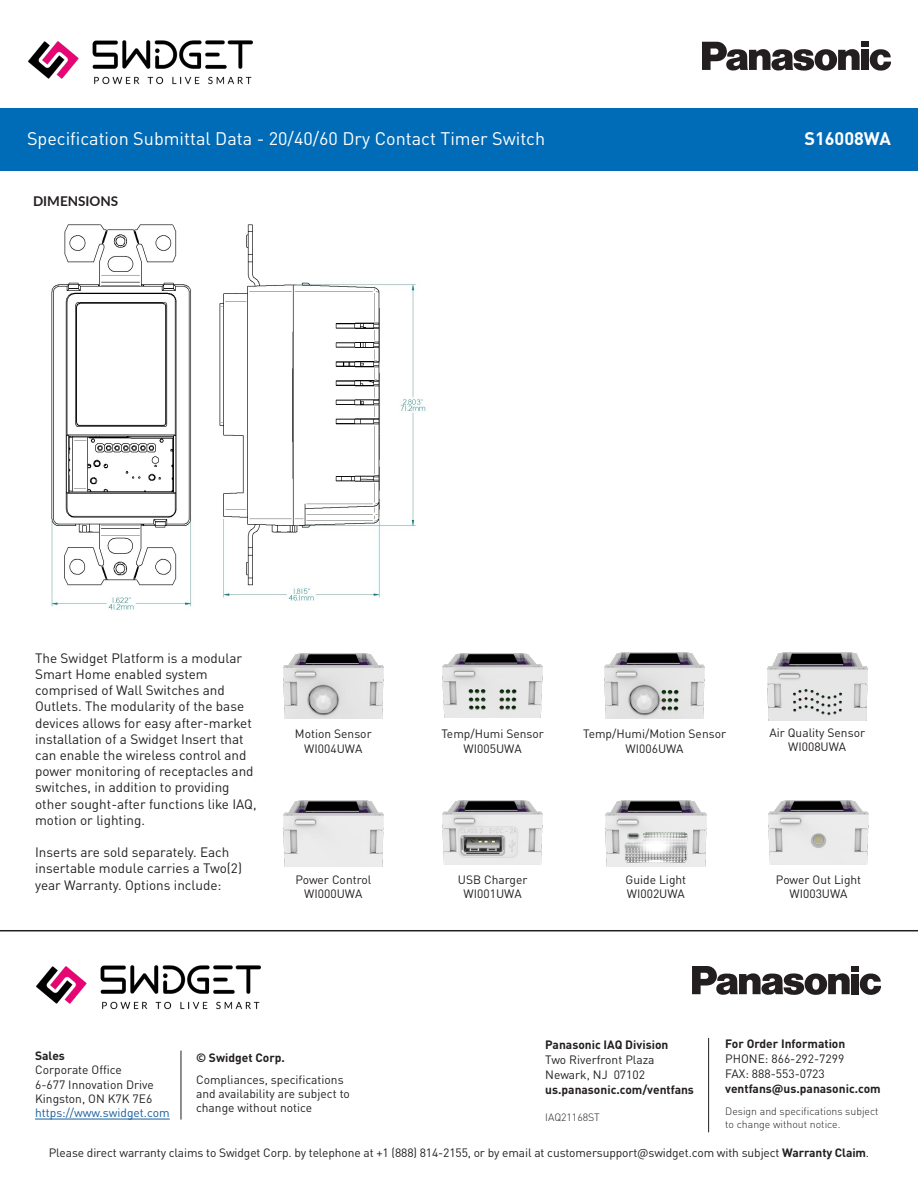
<style>
.page{position:relative;width:918px;height:1188px;background:#fff}
.page>*{position:absolute;margin:0;border:0;box-sizing:border-box;transform-origin:0 0}
.t1{font:18px "DINOT";color:#fff}
.t2{font:700 18px "DINOT";color:#fff}
.t3{font:13.5px/16.2px "DINOT";color:#231f20}
.t4{font:700 13.5px "Lato";color:#231f20}
.t5{font:12px/14.4px "DINOT";color:#231f20}
.t6{font:700 12px "DINOT";color:#231f20}
.t7{font:12px "DINOT";color:#175d9e}
.bullets{font:300 10.5px/12.6px "DINOT";color:#231f20}
.s1{font-weight:700}
</style>
<div class="page">
<div style="left:0;top:108px;width:918px;height:63px;background:#006bb6"></div>
<svg style="left:870px;top:49px;width:21px;height:22px"></svg>
<div style="left:861px;top:42px;width:8px;height:5px;background:#231f20"></div>
<div style="left:861px;top:50px;width:8px;height:20px;background:#231f20"></div>
<svg style="left:702px;top:42px;width:158px;height:29px"></svg>
<img style="left:28px;top:40px;width:225px;height:45px">
<hr style="left:35px;top:1119px;width:135px;height:1px;background:#175d9e">
<hr style="left:0;top:930px;width:918px;height:1px;background:#231f20">
<img style="left:37px;top:965px;width:224px;height:45px">
<hr style="left:181px;top:1051px;width:1px;height:69px;background:#231f20">
<hr style="left:708px;top:1038px;width:1px;height:94px;background:#231f20">
<svg style="left:860px;top:973px;width:21px;height:22px"></svg>
<div style="left:851px;top:966px;width:8px;height:5px;background:#231f20"></div>
<div style="left:851px;top:974px;width:8px;height:20px;background:#231f20"></div>
<svg style="left:692px;top:966px;width:158px;height:29px"></svg>
<img style="left:283px;top:654px;width:100px;height:65px">
<img style="left:283px;top:800px;width:100px;height:66px">
<img style="left:443px;top:800px;width:100px;height:65px">
<img style="left:769px;top:800px;width:100px;height:65px">
<img style="left:606px;top:800px;width:100px;height:66px">
<img style="left:443px;top:654px;width:100px;height:64px">
<img style="left:605px;top:653px;width:100px;height:65px">
<img style="left:767px;top:653px;width:100px;height:67px">
<img style="left:51px;top:225px;width:375px;height:385px">
<h1 class="t1" style="left:27px;top:127px;width:520px">Specification Submittal Data - 20/40/60 Dry Contact Timer Switch</h1>
<h1 class="t2" style="left:804px;top:126px;width:88px">S16008WA</h1>
<p class="t4" style="left:33px;top:192px;width:87px">DIMENSIONS</p>
<p class="t3" style="left:35px;top:650px;width:223px">The Swidget Platform is a modular Smart Home enabled system comprised of Wall Switches and Outlets. The modularity of the base devices allows for easy after-market installation of a Swidget Insert that can enable the wireless control and power monitoring of receptacles and switches, in addition to providing other sought-after functions like IAQ, motion or lighting.</p>
<p class="t3" style="left:35px;top:844px;width:208px">Inserts are sold separately. Each insertable module carries a Two(2) year Warranty. Options include:</p>
<p class="t5" style="left:295px;top:726px;width:78px">Motion Sensor</p>
<p class="t5" style="left:304px;top:741px;width:60px">WI004UWA</p>
<p class="t5" style="left:295px;top:872px;width:77px">Power Control</p>
<p class="t5" style="left:304px;top:886px;width:60px">WI000UWA</p>
<p class="t5" style="left:35px;top:1048px;width:88px"><span class="s1">Sales<br></span>Corporate Office</p>
<p class="t5" style="left:35px;top:1077px;width:120px">6-677 Innovation Drive</p>
<p class="t5" style="left:35px;top:1091px;width:119px">Kingston, ON K7K 7E6</p>
<p class="t7" style="left:35px;top:1106px;width:136px">https://www.swidget.com</p>
<p class="t6" style="left:196px;top:1050px;width:90px">© Swidget Corp.</p>
<p class="t5" style="left:196px;top:1072px;width:155px">Compliances, specifications and availability are subject to change without notice</p>
<p class="t5" style="left:441px;top:726px;width:104px">Temp/Humi Sensor</p>
<p class="t5" style="left:464px;top:741px;width:60px">WI005UWA</p>
<p class="t5" style="left:583px;top:726px;width:145px">Temp/Humi/Motion Sensor</p>
<p class="t5" style="left:626px;top:741px;width:60px">WI006UWA</p>
<p class="t5" style="left:769px;top:725px;width:97px">Air Quality Sensor</p>
<p class="t5" style="left:788px;top:740px;width:60px">WI008UWA</p>
<p class="t5" style="left:458px;top:872px;width:71px">USB Charger</p>
<p class="t5" style="left:464px;top:886px;width:60px">WI001UWA</p>
<p class="t5" style="left:626px;top:872px;width:62px">Guide Light</p>
<p class="t5" style="left:627px;top:886px;width:60px">WI002UWA</p>
<p class="t5" style="left:776px;top:872px;width:87px">Power Out Light</p>
<p class="t5" style="left:790px;top:886px;width:60px">WI003UWA</p>
<p class="t6" style="left:545px;top:1037px;width:125px">Panasonic IAQ Division</p>
<p class="t5" style="left:545px;top:1052px;width:111px">Two Riverfront Plaza</p>
<p class="t5" style="left:545px;top:1067px;width:101px">Newark, NJ 07102</p>
<p class="t6" style="left:545px;top:1082px;width:150px">us.panasonic.com/ventfans</p>
<p class="bullets" style="left:545px;top:1111px;width:56px">IAQ21168ST</p>
<p class="t5" style="left:725px;top:1036px;width:122px;line-height:15px;text-align:justify"><span class="s1">For Order Information </span>PHONE: 866-292-7299<br>FAX: 888-553-0723</p>
<p class="t6" style="left:725px;top:1080px;width:157px">ventfans@us.panasonic.com</p>
<p class="bullets" style="left:725px;top:1105px;width:155px">Design and specifications subject to change without notice.</p>
<p class="t5" style="left:49px;top:1146px;width:822px">Please direct warranty claims to Swidget Corp. by telephone at +1 (888) 814-2155, or by email at customersupport@swidget.com with subject <span class="s1">Warranty Claim</span>.</p>
</div>
